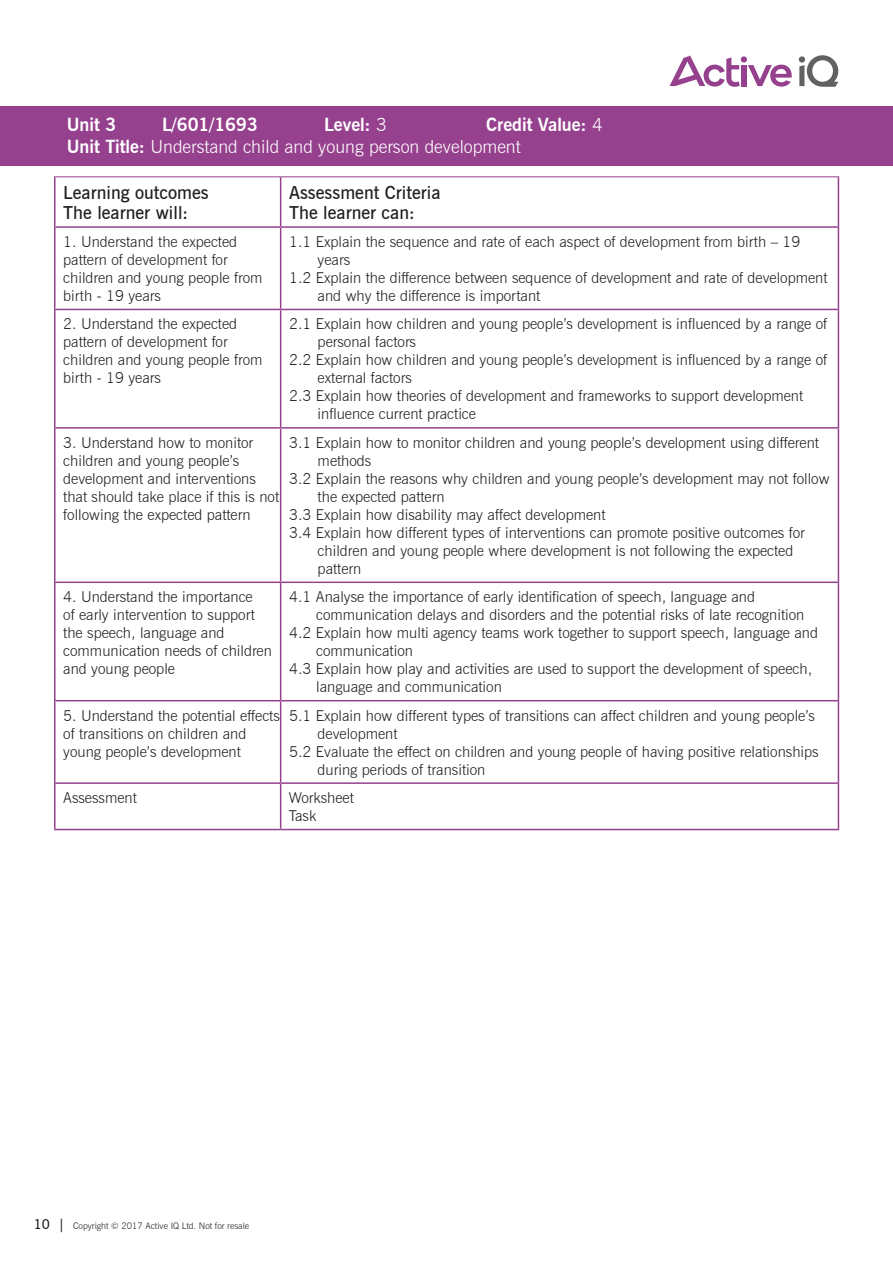
<style>
.page{position:relative;width:893px;height:1263px;background:#fff}
.page>*{position:absolute;margin:0;border:0;box-sizing:border-box;transform-origin:0 0}
.Sub_heads{font:600 18px "News Gothic BT";color:#231f20}
.t1{font:300 18px "News Gothic BT";color:#fff}
.t2{font:700 18px "News Gothic BT";color:#fff}
.Table_body{font:300 15px/18px "News Gothic BT";color:#231f20}
.t3{font:300 9px "News Gothic BT";color:#231f20}
.s1{font-weight:300}
.s2{font-weight:700}
.s3{font-weight:600;font-size:13.5px}
</style>
<div class="page">
<div style="left:0;top:106px;width:893px;height:60px;background:#96418e"></div>
<div style="left:741px;top:65px;width:5px;height:21px;background:#96418e"></div>
<svg style="left:748px;top:65px;width:44px;height:22px"></svg>
<div style="left:741px;top:56px;width:6px;height:7px;background:#96418e;border-radius:50%"></div>
<svg style="left:799px;top:55px;width:39px;height:32px"></svg>
<svg style="left:669px;top:56px;width:71px;height:31px"></svg>
<hr style="left:54px;top:177px;width:2px;height:49px;background:#96418e">
<hr style="left:54px;top:176px;width:227px;height:1px;background:#96418e">
<hr style="left:281px;top:176px;width:558px;height:1px;background:#96418e">
<hr style="left:280px;top:177px;width:1px;height:49px;background:#96418e">
<hr style="left:838px;top:177px;width:1px;height:49px;background:#96418e">
<hr style="left:54px;top:228px;width:2px;height:81px;background:#96418e">
<hr style="left:54px;top:226px;width:227px;height:2px;background:#96418e">
<hr style="left:280px;top:228px;width:1px;height:81px;background:#96418e">
<hr style="left:281px;top:226px;width:558px;height:2px;background:#96418e">
<hr style="left:838px;top:228px;width:1px;height:81px;background:#96418e">
<hr style="left:54px;top:310px;width:2px;height:117px;background:#96418e">
<hr style="left:54px;top:309px;width:227px;height:1px;background:#96418e">
<hr style="left:280px;top:310px;width:1px;height:117px;background:#96418e">
<hr style="left:281px;top:309px;width:558px;height:1px;background:#96418e">
<hr style="left:838px;top:310px;width:1px;height:117px;background:#96418e">
<hr style="left:54px;top:429px;width:2px;height:152px;background:#96418e">
<hr style="left:54px;top:427px;width:227px;height:2px;background:#96418e">
<hr style="left:280px;top:429px;width:1px;height:152px;background:#96418e">
<hr style="left:281px;top:427px;width:558px;height:2px;background:#96418e">
<hr style="left:838px;top:429px;width:1px;height:152px;background:#96418e">
<hr style="left:54px;top:583px;width:2px;height:117px;background:#96418e">
<hr style="left:54px;top:701px;width:2px;height:81px;background:#96418e">
<hr style="left:54px;top:581px;width:227px;height:2px;background:#96418e">
<hr style="left:54px;top:700px;width:227px;height:1px;background:#96418e">
<hr style="left:280px;top:583px;width:1px;height:117px;background:#96418e">
<hr style="left:280px;top:701px;width:1px;height:81px;background:#96418e">
<hr style="left:281px;top:581px;width:558px;height:2px;background:#96418e">
<hr style="left:838px;top:583px;width:1px;height:117px;background:#96418e">
<hr style="left:838px;top:701px;width:1px;height:81px;background:#96418e">
<hr style="left:281px;top:700px;width:558px;height:1px;background:#96418e">
<hr style="left:54px;top:784px;width:2px;height:45px;background:#96418e">
<hr style="left:54px;top:782px;width:227px;height:2px;background:#96418e">
<hr style="left:54px;top:829px;width:227px;height:1px;background:#96418e">
<hr style="left:280px;top:784px;width:1px;height:45px;background:#96418e">
<hr style="left:281px;top:782px;width:558px;height:2px;background:#96418e">
<hr style="left:838px;top:784px;width:1px;height:45px;background:#96418e">
<hr style="left:281px;top:829px;width:558px;height:1px;background:#96418e">
<p class="t2" style="left:67px;top:114px;width:51px">Unit 3</p>
<p class="t2" style="left:162px;top:114px;width:98px">L/601/1693</p>
<p class="t2" style="left:324px;top:114px;width:64px">Level: <span class="s1">3</span></p>
<p class="t2" style="left:486px;top:114px;width:118px">Credit Value: <span class="s1">4</span></p>
<p class="t1" style="left:67px;top:135px;width:455px"><span class="s2">Unit Title:</span> Understand child and young person development</p>
<p class="Sub_heads" style="left:63px;top:182px;width:147px">Learning outcomes</p>
<p class="Sub_heads" style="left:63px;top:201px;width:126px">The learner will:</p>
<p class="Sub_heads" style="left:289px;top:182px;width:153px">Assessment Criteria</p>
<p class="Sub_heads" style="left:289px;top:201px;width:127px">The learner can:</p>
<p class="Table_body" style="left:63px;top:232px;width:201px">1. Understand the expected pattern of development for children and young people from birth - 19 years</p>
<p class="Table_body" style="left:318px;top:232px;width:484px;text-indent:-28px">1.1 Explain the sequence and rate of each aspect of development from birth – 19 years</p>
<p class="Table_body" style="left:318px;top:268px;width:511px;text-indent:-28px">1.2 Explain the difference between sequence of development and rate of development and why the difference is important</p>
<p class="Table_body" style="left:63px;top:315px;width:201px">2. Understand the expected pattern of development for children and young people from birth - 19 years</p>
<p class="Table_body" style="left:318px;top:315px;width:511px;text-indent:-28px">2.1 Explain how children and young people’s development is influenced by a range of personal factors</p>
<p class="Table_body" style="left:318px;top:351px;width:511px;text-indent:-28px">2.2 Explain how children and young people’s development is influenced by a range of external factors</p>
<p class="Table_body" style="left:318px;top:387px;width:487px;text-indent:-28px">2.3 Explain how theories of development and frameworks to support development influence current practice</p>
<p class="Table_body" style="left:63px;top:433px;width:217px">3. Understand how to monitor children and young people’s development and interventions that should take place if this is not following the expected pattern</p>
<p class="Table_body" style="left:318px;top:433px;width:503px;text-indent:-28px">3.1 Explain how to monitor children and young people’s development using different methods</p>
<p class="Table_body" style="left:318px;top:469px;width:513px;text-indent:-28px">3.2 Explain the reasons why children and young people’s development may not follow the expected pattern</p>
<p class="Table_body" style="left:289px;top:505px;width:318px">3.3 Explain how disability may affect development</p>
<p class="Table_body" style="left:318px;top:523px;width:489px;text-indent:-28px">3.4 Explain how different types of interventions can promote positive outcomes for children and young people where development is not following the expected pattern</p>
<p class="Table_body" style="left:63px;top:588px;width:210px">4. Understand the importance<br>of early intervention to support the speech, language and communication needs of children and young people</p>
<p class="Table_body" style="left:316px;top:588px;width:490px;text-indent:-27px">4.1 Analyse the importance of early identification of speech, language and communication delays and disorders and the potential risks of late recognition</p>
<p class="Table_body" style="left:316px;top:624px;width:503px;text-indent:-27px">4.2 Explain how multi agency teams work together to support speech, language and communication</p>
<p class="Table_body" style="left:316px;top:660px;width:497px;text-indent:-27px">4.3 Explain how play and activities are used to support the development of speech, language and communication</p>
<p class="Table_body" style="left:63px;top:706px;width:218px">5. Understand the potential effects of transitions on children and young people’s development</p>
<p class="Table_body" style="left:318px;top:706px;width:499px;text-indent:-28px">5.1 Explain how different types of transitions can affect children and young people’s development</p>
<p class="Table_body" style="left:318px;top:742px;width:503px;text-indent:-28px">5.2 Evaluate the effect on children and young people of having positive relationships during periods of transition</p>
<p class="Table_body" style="left:63px;top:789px;width:75px">Assessment</p>
<p class="Table_body" style="left:289px;top:789px;width:67px">Worksheet</p>
<p class="Table_body" style="left:289px;top:807px;width:29px">Task</p>
<p class="t3" style="left:34px;top:1220px;width:217px"><span class="s3">10 |</span> Copyright © 2017 Active IQ Ltd. Not for resale</p>
</div>
